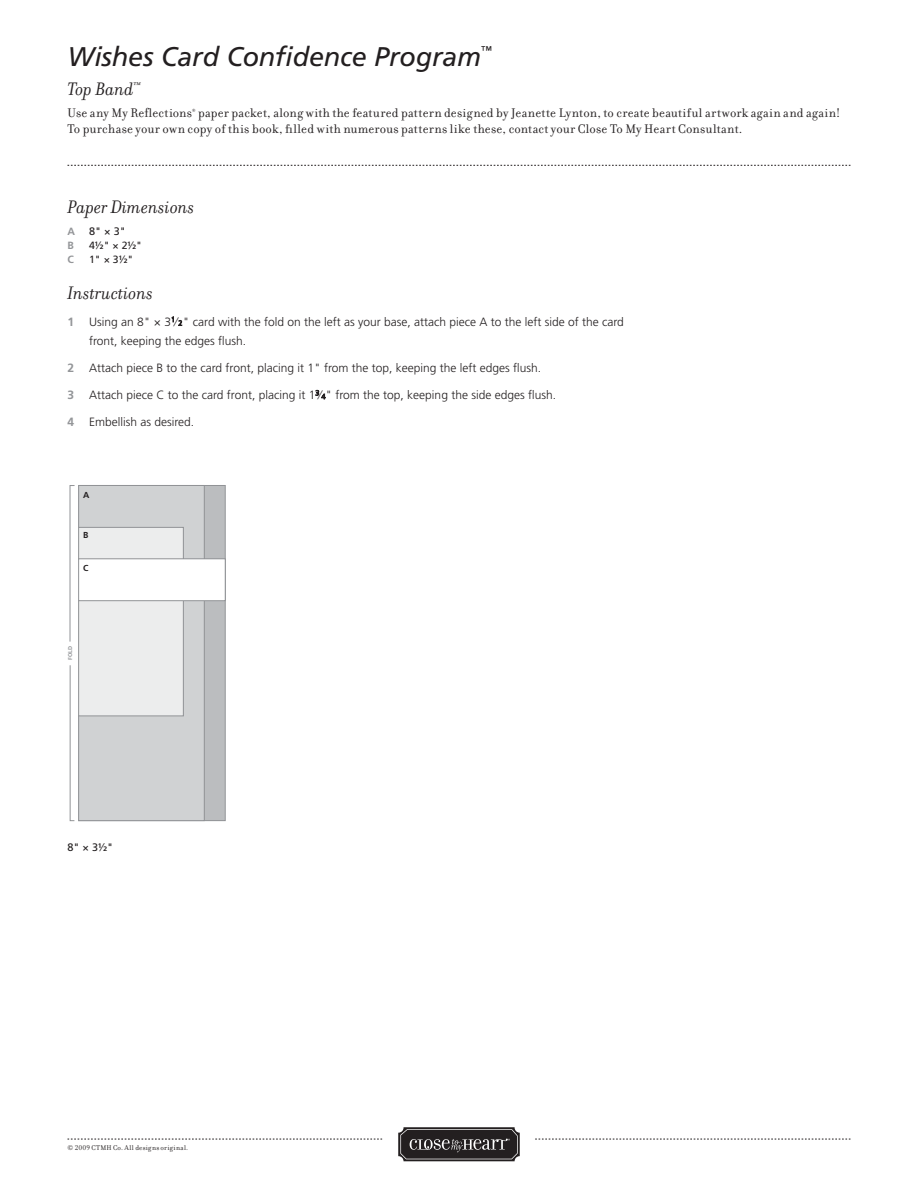
<style>
.page{position:relative;width:918px;height:1188px;background:#fff}
.page>*{position:absolute;margin:0;border:0;box-sizing:border-box;transform-origin:0 0}
.t1{font:italic 27px "Frutiger";letter-spacing:-.005em;color:#231f20}
.t2{font:italic 19.5px "Filosofia";color:#231f20}
.t3{font:19.5px "Filosofia Italic Lining";letter-spacing:-.005em;color:#231f20}
.t4{font:13.5px/16.2px "Filosofia Regular Lining";letter-spacing:.02em;color:#231f20}
.t5{font:300 12px/19.5px "Frutiger";color:#231f20}
.t6{font:italic 11.25px "Frutiger";color:#231f20}
.t7{font:10.8px "Frutiger";color:#231f20}
.t8{font:10.5px "Frutiger";color:#231f20}
.t9{font:700 10.5px "Frutiger";color:#939598}
.t10{font:700 8.7px "Frutiger";color:#231f20}
.t11{font:7.5px "Filosofia Regular Lining";letter-spacing:.04em;color:#231f20}
.t12{font:700 5.55px "Frutiger";color:#919396}
.s1{font-family:"Frutiger Fractions"}
.s2{font-weight:700;color:#939598}
.s3{font-size:7.2px}
</style>
<div class="page">
<svg style="left:68px;top:1139px;width:314px;height:1px"></svg>
<svg style="left:535px;top:1139px;width:316px;height:1px"></svg>
<svg style="left:398px;top:1127px;width:122px;height:34px;background:#454243"></svg>
<svg style="left:68px;top:165px;width:782px;height:1px"></svg>
<div style="left:79px;top:485px;width:146px;height:336px;background:#bbbdbf"></div>
<div style="left:79px;top:485px;width:125px;height:336px;background:#d0d2d3"></div>
<div style="left:78px;top:485px;width:127px;height:336px;border:1px solid #919396"></div>
<div style="left:79px;top:527px;width:104px;height:189px;background:#eceded"></div>
<div style="left:78px;top:527px;width:106px;height:189px;border:1px solid #919396"></div>
<div style="left:79px;top:559px;width:146px;height:42px;background:#fff"></div>
<div style="left:78px;top:558px;width:148px;height:43px;border:1px solid #919396"></div>
<svg style="left:69px;top:485px;width:6px;height:157px"></svg>
<svg style="left:70px;top:665px;width:5px;height:156px"></svg>
<h1 class="t1" style="left:68px;top:46px;width:415px">Wishes Card Confidence Program</h1>
<p class="t6" style="left:481px;top:45px;width:13px">™</p>
<h2 class="t3" style="left:68px;top:82px;width:75px">Top Band<sup>™</sup></h2>
<p class="t4" style="left:67px;top:106px;width:775px">Use any My Reflections<sup>®</sup> paper packet, along with the featured pattern designed by Jeanette Lynton, to create beautiful artwork again and again!<br>To purchase your own copy of this book, filled with numerous patterns like these, contact your Close To My Heart Consultant.</p>
<h2 class="t2" style="left:68px;top:200px;width:129px">Paper Dimensions</h2>
<p class="t9" style="left:68px;top:227px;width:9px">A</p>
<p class="t7" style="left:89px;top:227px;width:38px">8" × 3"</p>
<p class="t9" style="left:68px;top:241px;width:8px">B</p>
<p class="t8" style="left:89px;top:241px;width:55px">4½" × 2½"</p>
<p class="t9" style="left:68px;top:255px;width:8px">C</p>
<p class="t8" style="left:89px;top:255px;width:46px"><span class="s1">1</span>" × 3½"</p>
<h2 class="t2" style="left:68px;top:286px;width:87px">Instructions</h2>
<p class="t5" style="left:89px;top:313px;width:536px;text-indent:-22px"><span class="s2">1</span> Using an 8" × 3<sup>1</sup>⁄ <span class="s3">2</span>" card with the fold on the left as your base, attach piece A to the left side of the card front, keeping the edges flush.</p>
<p class="t5" style="left:68px;top:359px;width:475px"><span class="s2">2</span> Attach piece B to the card front, placing it 1" from the top, keeping the left edges flush.</p>
<p class="t5" style="left:68px;top:386px;width:490px"><span class="s2">3</span> Attach piece C to the card front, placing it 1<sup>3</sup>⁄<span class="s3">4</span>" from the top, keeping the side edges flush.</p>
<p class="t5" style="left:68px;top:413px;width:128px"><span class="s2">4</span> Embellish as desired.</p>
<p class="t10" style="left:83px;top:491px;width:8px">A</p>
<p class="t10" style="left:83px;top:532px;width:7px">B</p>
<p class="t10" style="left:83px;top:564px;width:7px">C</p>
<p class="t12" style="left:68px;top:660px;width:15px;rotate:-90deg">FOLD</p>
<p class="t7" style="left:68px;top:843px;width:47px">8" × 3½"</p>
<p class="t11" style="left:68px;top:1145px;width:122px">© 2009 CTMH Co. All designs original.</p>
</div>
